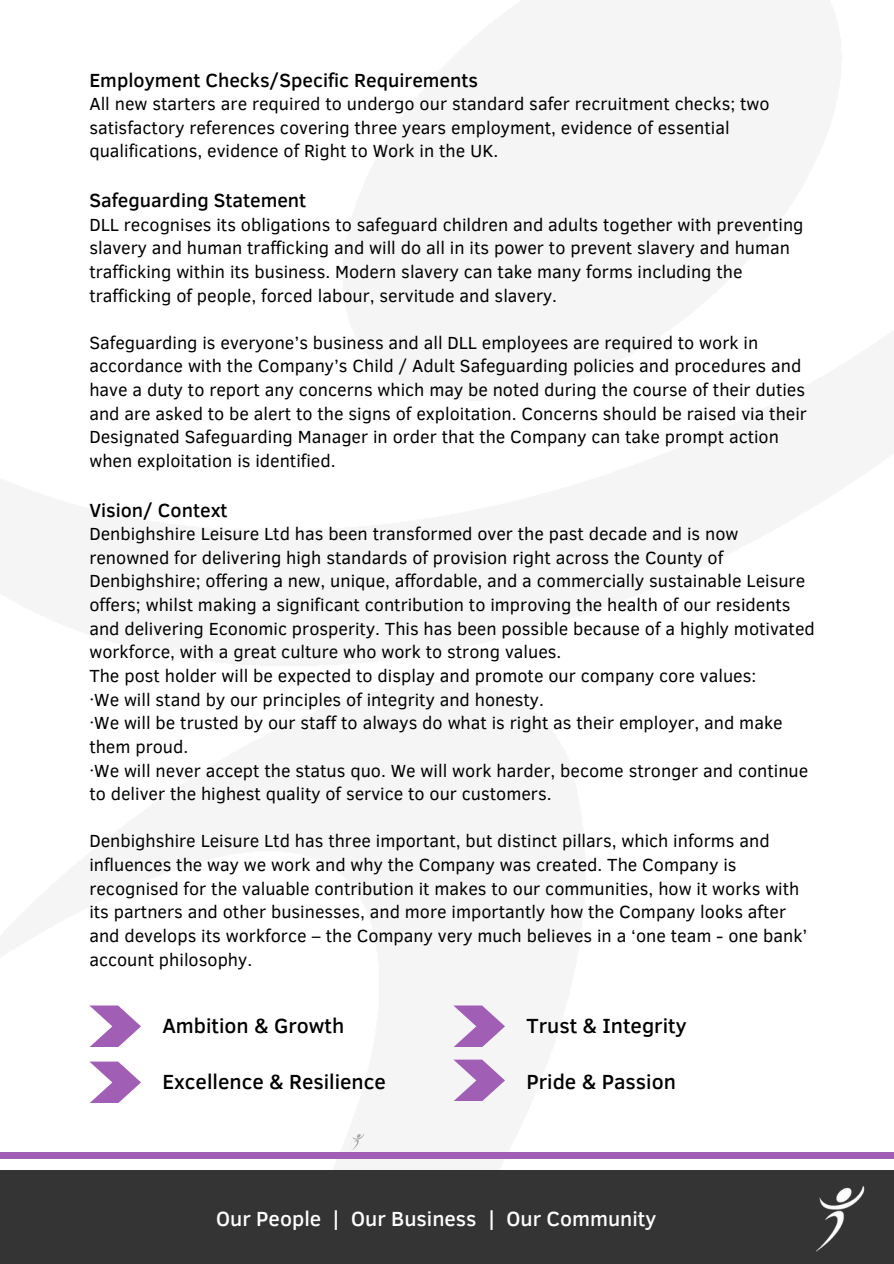
<style>
.page{position:relative;width:894px;height:1264px;background:#fff}
.page>*{position:absolute;margin:0;border:0;box-sizing:border-box;transform-origin:0 0}
.t1{font:500 21px "Clear Sans";color:#000}
.t2{font:500 21px "Clear Sans";color:#fff}
.t3{font:500 19.5px "Clear Sans";color:#000}
.t4{font:18px/23.7px "Clear Sans";color:#000}
</style>
<div class="page">
<div style="left:0;top:1170px;width:893px;height:93px;background:#343434"></div>
<img style="left:816px;top:1186px;width:49px;height:66px">
<div style="left:0;top:1152px;width:893px;height:6px;background:#a05eb5"></div>
<img style="left:351px;top:1133px;width:14px;height:18px">
<svg style="left:89px;top:1005px;width:52px;height:42px"></svg>
<svg style="left:89px;top:1061px;width:52px;height:42px"></svg>
<svg style="left:453px;top:1005px;width:52px;height:42px"></svg>
<svg style="left:453px;top:1059px;width:52px;height:42px"></svg>
<p class="t3" style="left:89px;top:66px;width:390px">Employment Checks/Specific Requirements</p>
<p class="t4" style="left:89px;top:91px;width:681px">All new starters are required to undergo our standard safer recruitment checks; two satisfactory references covering three years employment, evidence of essential qualifications, evidence of Right to Work in the UK.</p>
<p class="t3" style="left:89px;top:186px;width:218px">Safeguarding Statement</p>
<p class="t4" style="left:89px;top:211px;width:715px">DLL recognises its obligations to safeguard children and adults together with preventing slavery and human trafficking and will do all in its power to prevent slavery and human trafficking within its business. Modern slavery can take many forms including the trafficking of people, forced labour, servitude and slavery.</p>
<p class="t4" style="left:89px;top:330px;width:719px">Safeguarding is everyone’s business and all DLL employees are required to work in accordance with the Company’s Child / Adult Safeguarding policies and procedures and have a duty to report any concerns which may be noted during the course of their duties and are asked to be alert to the signs of exploitation. Concerns should be raised via their Designated Safeguarding Manager in order that the Company can take prompt action when exploitation is identified.</p>
<p class="t3" style="left:89px;top:495px;width:140px">Vision/ Context</p>
<p class="t4" style="left:89px;top:521px;width:726px">Denbighshire Leisure Ltd has been transformed over the past decade and is now renowned for delivering high standards of provision right across the County of Denbighshire; offering a new, unique, affordable, and a commercially sustainable Leisure offers; whilst making a significant contribution to improving the health of our residents and delivering Economic prosperity. This has been possible because of a highly motivated workforce, with a great culture who work to strong values.</p>
<p class="t4" style="left:89px;top:663px;width:668px">The post holder will be expected to display and promote our company core values:</p>
<p class="t4" style="left:89px;top:686px;width:456px">·We will stand by our principles of integrity and honesty.</p>
<p class="t4" style="left:89px;top:710px;width:694px">·We will be trusted by our staff to always do what is right as their employer, and make them proud.</p>
<p class="t4" style="left:89px;top:757px;width:720px">·We will never accept the status quo. We will work harder, become stronger and continue to deliver the highest quality of service to our customers.</p>
<p class="t4" style="left:89px;top:828px;width:719px">Denbighshire Leisure Ltd has three important, but distinct pillars, which informs and influences the way we work and why the Company was created. The Company is recognised for the valuable contribution it makes to our communities, how it works with its partners and other businesses, and more importantly how the Company looks after and develops its workforce – the Company very much believes in a ‘one team - one bank’ account philosophy.</p>
<h1 class="t1" style="left:162px;top:1010px;width:183px">Ambition &amp; Growth</h1>
<h1 class="t1" style="left:162px;top:1066px;width:225px">Excellence &amp; Resilience</h1>
<h1 class="t1" style="left:526px;top:1010px;width:162px">Trust &amp; Integrity</h1>
<p class="t1" style="left:526px;top:1066px;width:151px">Pride &amp; Passion</p>
<h1 class="t2" style="left:216px;top:1203px;width:441px">Our People | Our Business | Our Community</h1>
</div>
